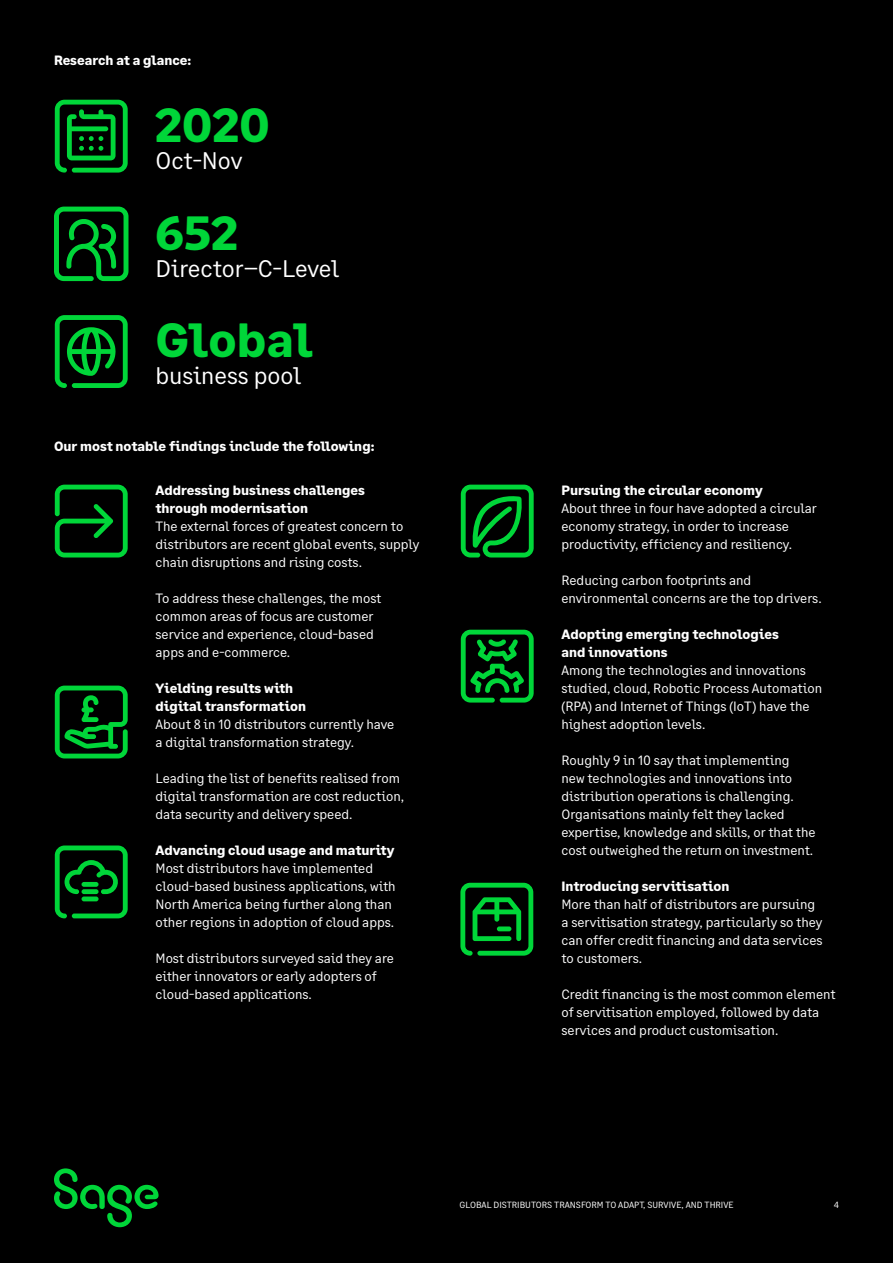
<style>
.page{position:relative;width:893px;height:1263px;background:#000}
.page>*{position:absolute;margin:0;border:0;box-sizing:border-box;transform-origin:0 0}
.t1{font:700 48px "Sage Text";color:#00d639}
.t2{font:24px "Sage Text";color:#fff}
.t3{font:13.5px/18px "Sage Text";color:#fff}
.t4{font:700 13.5px/18px "Sage Text";color:#fff}
.t5{font:9px "Sage Text";color:#fff}
</style>
<div class="page">
<svg style="left:55px;top:686px;width:73px;height:72px"></svg>
<svg style="left:55px;top:845px;width:73px;height:73px"></svg>
<svg style="left:460px;top:883px;width:73px;height:73px"></svg>
<svg style="left:461px;top:485px;width:73px;height:72px"></svg>
<svg style="left:461px;top:630px;width:73px;height:72px"></svg>
<svg style="left:55px;top:485px;width:73px;height:72px"></svg>
<svg style="left:55px;top:100px;width:73px;height:73px"></svg>
<svg style="left:54px;top:207px;width:74px;height:74px"></svg>
<svg style="left:55px;top:315px;width:73px;height:73px"></svg>
<svg style="left:54px;top:1168px;width:105px;height:59px"></svg>
<p class="t4" style="left:54px;top:51px;width:139px">Research at a glance:</p>
<h1 class="t1" style="left:155px;top:95px;width:116px">2020</h1>
<h2 class="t2" style="left:155px;top:146px;width:88px">Oct-Nov</h2>
<h1 class="t1" style="left:155px;top:203px;width:84px">652</h1>
<h2 class="t2" style="left:155px;top:254px;width:185px">Director–C-Level</h2>
<h1 class="t1" style="left:155px;top:310px;width:159px">Global</h1>
<h2 class="t2" style="left:155px;top:361px;width:147px">business pool</h2>
<p class="t4" style="left:54px;top:437px;width:322px">Our most notable findings include the following:</p>
<p class="t4" style="left:155px;top:481px;width:211px">Addressing business challenges through modernisation</p>
<p class="t3" style="left:155px;top:517px;width:265px">The external forces of greatest concern to distributors are recent global events, supply chain disruptions and rising costs.</p>
<p class="t3" style="left:155px;top:589px;width:227px">To address these challenges, the most common areas of focus are customer service and experience, cloud-based apps and e-commerce.</p>
<p class="t4" style="left:155px;top:679px;width:152px">Yielding results with digital transformation</p>
<p class="t3" style="left:155px;top:715px;width:240px">About 8 in 10 distributors currently have a digital transformation strategy.</p>
<p class="t3" style="left:155px;top:769px;width:250px">Leading the list of benefits realised from digital transformation are cost reduction, data security and delivery speed.</p>
<p class="t4" style="left:155px;top:841px;width:240px">Advancing cloud usage and maturity</p>
<p class="t3" style="left:155px;top:859px;width:242px">Most distributors have implemented cloud-based business applications, with North America being further along than other regions in adoption of cloud apps.</p>
<p class="t3" style="left:155px;top:949px;width:240px">Most distributors surveyed said they are either innovators or early adopters of cloud-based applications.</p>
<p class="t4" style="left:561px;top:481px;width:203px">Pursuing the circular economy</p>
<p class="t3" style="left:561px;top:499px;width:257px">About three in four have adopted a circular economy strategy, in order to increase productivity, efficiency and resiliency.</p>
<p class="t3" style="left:561px;top:571px;width:262px">Reducing carbon footprints and environmental concerns are the top drivers.</p>
<p class="t4" style="left:561px;top:625px;width:219px">Adopting emerging technologies and innovations</p>
<p class="t3" style="left:561px;top:661px;width:262px">Among the technologies and innovations studied, cloud, Robotic Process Automation (RPA) and Internet of Things (IoT) have the highest adoption levels.</p>
<p class="t3" style="left:561px;top:751px;width:256px">Roughly 9 in 10 say that implementing new technologies and innovations into distribution operations is challenging.<br>Organisations mainly felt they lacked expertise, knowledge and skills, or that the cost outweighed the return on investment.</p>
<p class="t4" style="left:561px;top:877px;width:169px">Introducing servitisation</p>
<p class="t3" style="left:561px;top:895px;width:263px">More than half of distributors are pursuing a servitisation strategy, particularly so they can offer credit financing and data services to customers.</p>
<p class="t3" style="left:561px;top:985px;width:275px">Credit financing is the most common element of servitisation employed, followed by data services and product customisation.</p>
<p class="t5" style="left:460px;top:1200px;width:276px">GLOBAL DISTRIBUTORS TRANSFORM TO ADAPT, SURVIVE, AND THRIVE</p>
<p class="t5" style="left:834px;top:1200px;width:7px">4</p>
</div>
